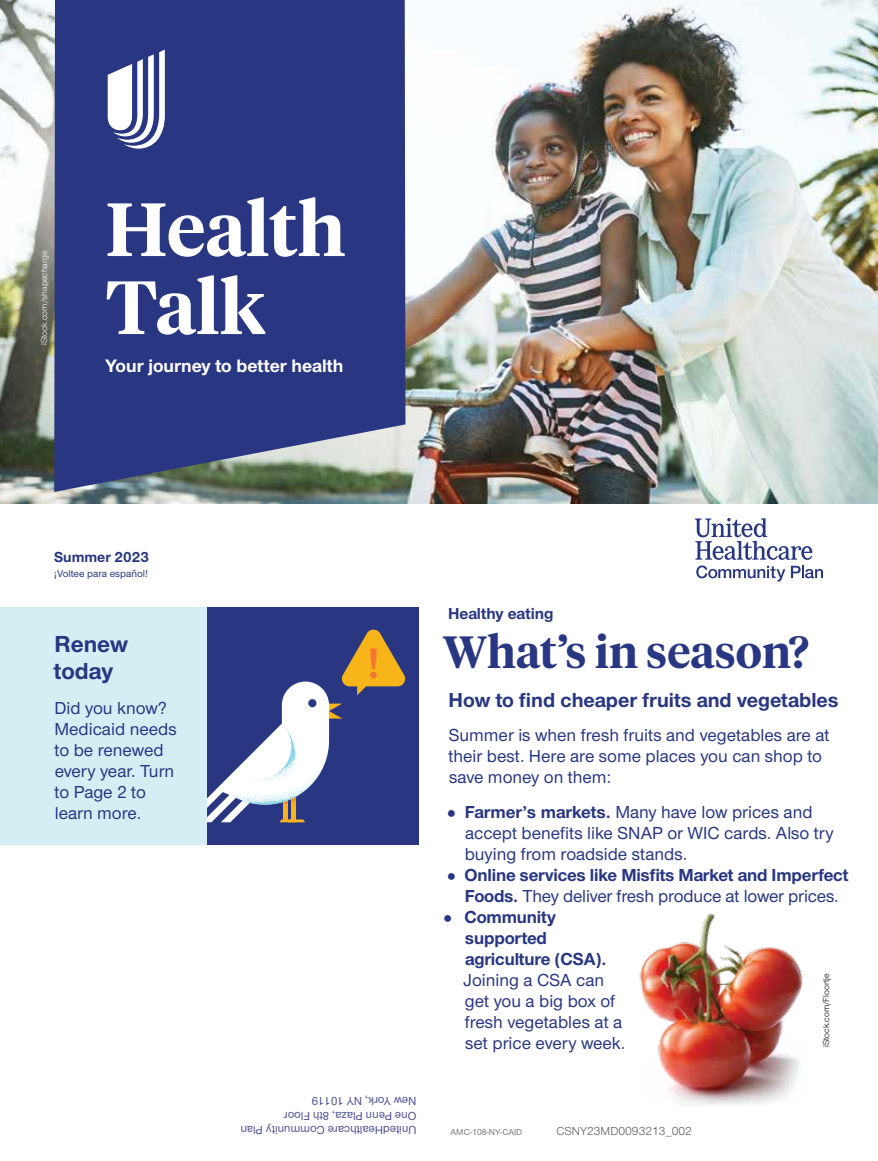
<style>
.page{position:relative;width:878px;height:1161px;background:#fff}
.page>*{position:absolute;margin:0;border:0;box-sizing:border-box;transform-origin:0 0}
.t1{font:600 75px/78px "UHC Serif Headline";color:#fff}
.Hed_serif_secondary_AMC{font:600 45px "UHC Serif Headline";color:#293682}
.Sidebar_head_AMC{font:700 24px/27px "UHC Sans";color:#293682}
.Deck_AMC{font:700 21px "UHC Sans";color:#293682}
.t2{font:700 18.75px "UHC Sans";color:#fff}
.Sans_no_indent_AMC{font:500 18px/21px "UHC Sans";color:#293682}
.t3{font:700 18px/21px "UHC Sans";letter-spacing:-.01em;color:#293682}
.t4{font:700 16.5px "UHC Sans";color:#293682}
.t5{font:700 15px "UHC Sans";color:#293682}
.t6{font:500 12px "UHC Sans";color:#4e5292}
.t7{font:12px "UHC Sans";color:#58595b}
.t8{font:500 10.5px "UHC Sans";color:#293682}
.Legal_language_AMC{font:9px "UHC Sans";color:#fff}
.Legal_language_AMC-2{font:9px "UHC Sans";color:#000}
.t9{font:500 9px "UHC Sans";color:#797a7d}
.s1{font-weight:700}
.s2{font-weight:500}
</style>
<div class="page">
<img style="left:0;top:0;width:878px;height:504px">
<svg style="left:694px;top:518px;width:129px;height:64px"></svg>
<div style="left:0;top:608px;width:418px;height:237px;background:#d5eef4"></div>
<div style="left:207px;top:608px;width:211px;height:237px;background:#293682"></div>
<svg style="left:207px;top:629px;width:199px;height:193px"></svg>
<div style="left:308px;top:699px;width:8px;height:8px;background:#293682;border-radius:50%"></div>
<svg style="left:54px;top:0;width:351px;height:492px;background:#303d82"></svg>
<svg style="left:108px;top:50px;width:57px;height:99px"></svg>
<img style="left:639px;top:913px;width:164px;height:192px">
<p class="Legal_language_AMC" style="left:38px;top:345px;width:96px;rotate:-90deg">iStock.com/shapecharge</p>
<p class="t1" style="left:106px;top:187px;width:241px">Health<br>Talk</p>
<p class="t2" style="left:106px;top:353px;width:239px">Your journey to better health</p>
<p class="t5" style="left:54px;top:547px;width:96px">Summer 2023</p>
<p class="t8" style="left:54px;top:567px;width:96px">¡Voltee para español!</p>
<p class="Sidebar_head_AMC" style="left:54px;top:630px;width:75px">Renew today</p>
<p class="Sans_no_indent_AMC" style="left:54px;top:696px;width:124px">Did you know?<br>Medicaid needs to be renewed every year. Turn to Page 2 to learn more.</p>
<p class="t6" style="left:416px;top:1109px;width:106px;rotate:-180deg">New York, NY 10119</p>
<p class="t6" style="left:416px;top:1124px;width:134px;rotate:-180deg">One Penn Plaza, 8th Floor</p>
<p class="t6" style="left:416px;top:1138px;width:177px;rotate:-180deg">UnitedHealthcare Community Plan</p>
<p class="t4" style="left:448px;top:602px;width:107px">Healthy eating</p>
<p class="Hed_serif_secondary_AMC" style="left:443px;top:621px;width:368px">What’s in season?</p>
<p class="Deck_AMC" style="left:448px;top:686px;width:391px">How to find cheaper fruits and vegetables</p>
<p class="Sans_no_indent_AMC" style="left:448px;top:724px;width:382px">Summer is when fresh fruits and vegetables are at their best. Here are some places you can shop to save money on them:</p>
<p class="Sans_no_indent_AMC" style="left:464px;top:800px;width:370px"><span class="s1">Farmer’s markets.</span> Many have low prices and accept benefits like SNAP or WIC cards. Also try buying from roadside stands.</p>
<p class="t3" style="left:464px;top:864px;width:385px">Online services like Misfits Market and Imperfect<br>Foods. <span class="s2">They deliver fresh produce at lower prices.</span></p>
<p class="Sans_no_indent_AMC" style="left:463px;top:905px;width:163px"><span class="s1">Community supported agriculture (CSA).<br></span>Joining a CSA can get you a big box of fresh vegetables at a set price every week.</p>
<p class="Legal_language_AMC-2" style="left:820px;top:1047px;width:75px;rotate:-90deg">iStock.com/Floortje</p>
<p class="t9" style="left:450px;top:1126px;width:73px">AMC-108-NY-CAID</p>
<p class="t7" style="left:556px;top:1123px;width:137px">CSNY23MD0093213_002</p>
</div>
